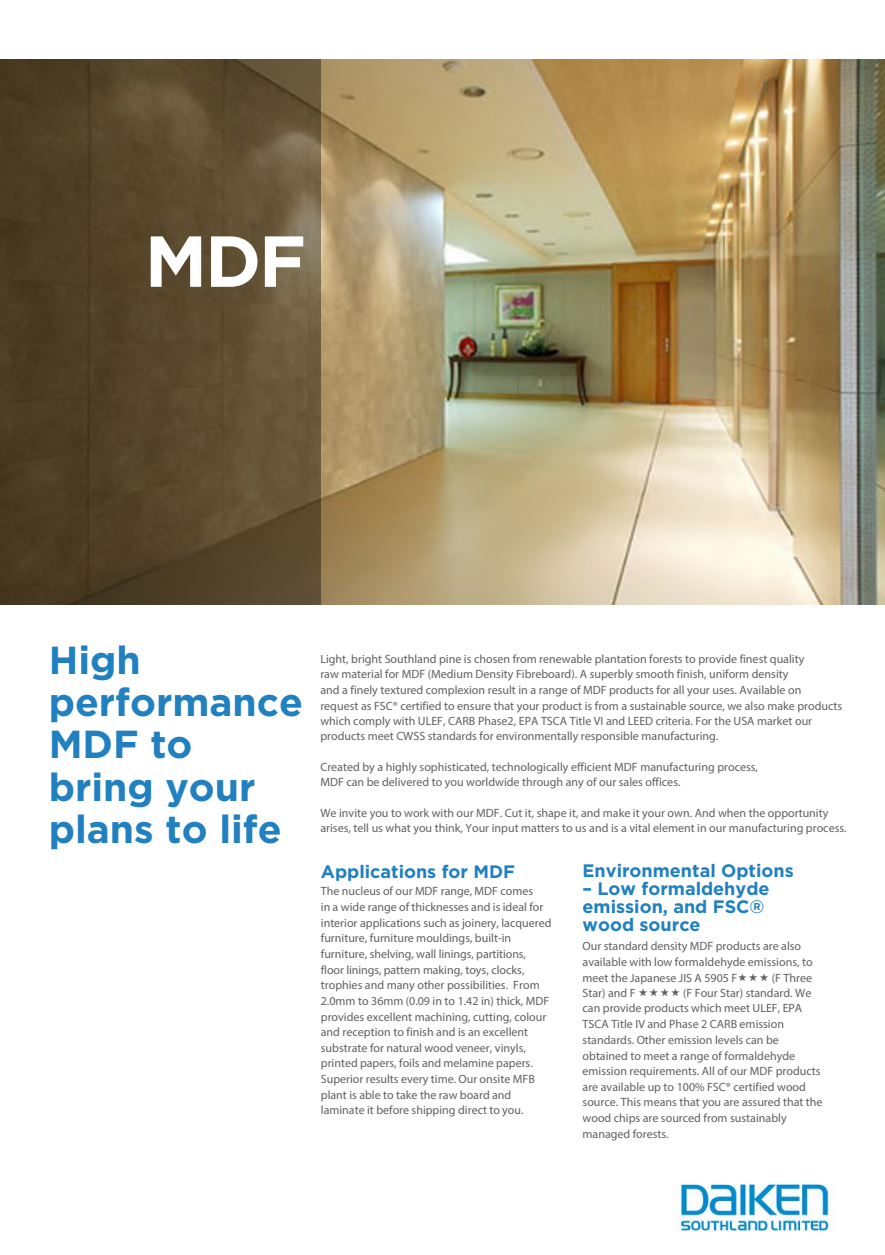
<style>
.page{position:relative;width:885px;height:1255px;background:#fff}
.page>*{position:absolute;margin:0;border:0;box-sizing:border-box;transform-origin:0 0}
.t1{font:700 72px "Gotham";color:#fff}
.t2{font:700 39px/42.2px "Gotham";color:#2080c0}
.t3{font:700 18px/18px "Gotham";color:#2080c0}
.t4{font:12px/15.6px "Myriad Pro";color:#5f6062}
</style>
<div class="page">
<img style="left:321px;top:60px;width:563px;height:544px">
<svg style="left:0;top:60px;width:321px;height:544px;background:#57482d"></svg>
<img style="left:673px;top:1183px;width:163px;height:49px">
<h1 class="t1" style="left:145px;top:220px;width:163px">MDF</h1>
<h2 class="t2" style="left:49px;top:638px;width:256px">High performance<br>MDF to bring your plans to life</h2>
<p class="t4" style="left:320px;top:651px;width:523px">Light, bright Southland pine is chosen from renewable plantation forests to provide finest quality<br>raw material for MDF (Medium Density Fibreboard). A superbly smooth finish, uniform density<br>and a finely textured complexion result in a range of MDF products for all your uses. Available on request as FSC® certified to ensure that your product is from a sustainable source, we also make products which comply with ULEF, CARB Phase2, EPA TSCA Title VI and LEED criteria. For the USA market our products meet CWSS standards for environmentally responsible manufacturing.</p>
<p class="t4" style="left:320px;top:758px;width:439px">Created by a highly sophisticated, technologically efficient MDF manufacturing process,<br>MDF can be delivered to you worldwide through any of our sales offices.</p>
<p class="t4" style="left:320px;top:804px;width:527px">We invite you to work with our MDF. Cut it, shape it, and make it your own. And when the opportunity arises, tell us what you think, Your input matters to us and is a vital element in our manufacturing process.</p>
<h3 class="t3" style="left:321px;top:862px;width:196px">Applications for MDF</h3>
<p class="t4" style="left:321px;top:883px;width:232px">The nucleus of our MDF range, MDF comes<br>in a wide range of thicknesses and is ideal for interior applications such as joinery, lacquered furniture, furniture mouldings, built-in furniture, shelving, wall linings, partitions, floor linings, pattern making, toys, clocks, trophies and many other possibilities. From 2.0mm to 36mm (0.09 in to 1.42 in) thick, MDF provides excellent machining, cutting, colour and reception to finish and is an excellent substrate for natural wood veneer, vinyls, printed papers, foils and melamine papers.<br>Superior results every time. Our onsite MFB plant is able to take the raw board and laminate it before shipping direct to you.</p>
<h3 class="t3" style="left:582px;top:861px;width:213px">Environmental Options</h3>
<h3 class="t3" style="left:582px;top:879px;width:188px">– Low formaldehyde emission, and FSC® wood source</h3>
<p class="t4" style="left:582px;top:938px;width:231px">Our standard density MDF products are also available with low formaldehyde emissions, to meet the Japanese JIS A 5905 F</p>
<p class="t4" style="left:771px;top:969px;width:42px">(F Three</p>
<p class="t4" style="left:582px;top:985px;width:241px;text-indent:100px">(F Four Star) standard. We can provide products which meet ULEF, EPA TSCA Title IV and Phase 2 CARB emission standards. Other emission levels can be obtained to meet a range of formaldehyde emission requirements. All of our MDF products are available up to 100% FSC® certified wood source. This means that you are assured that the wood chips are sourced from sustainably managed forests.</p>
<p class="t4" style="left:582px;top:985px;width:54px">Star) and F</p>
</div>
